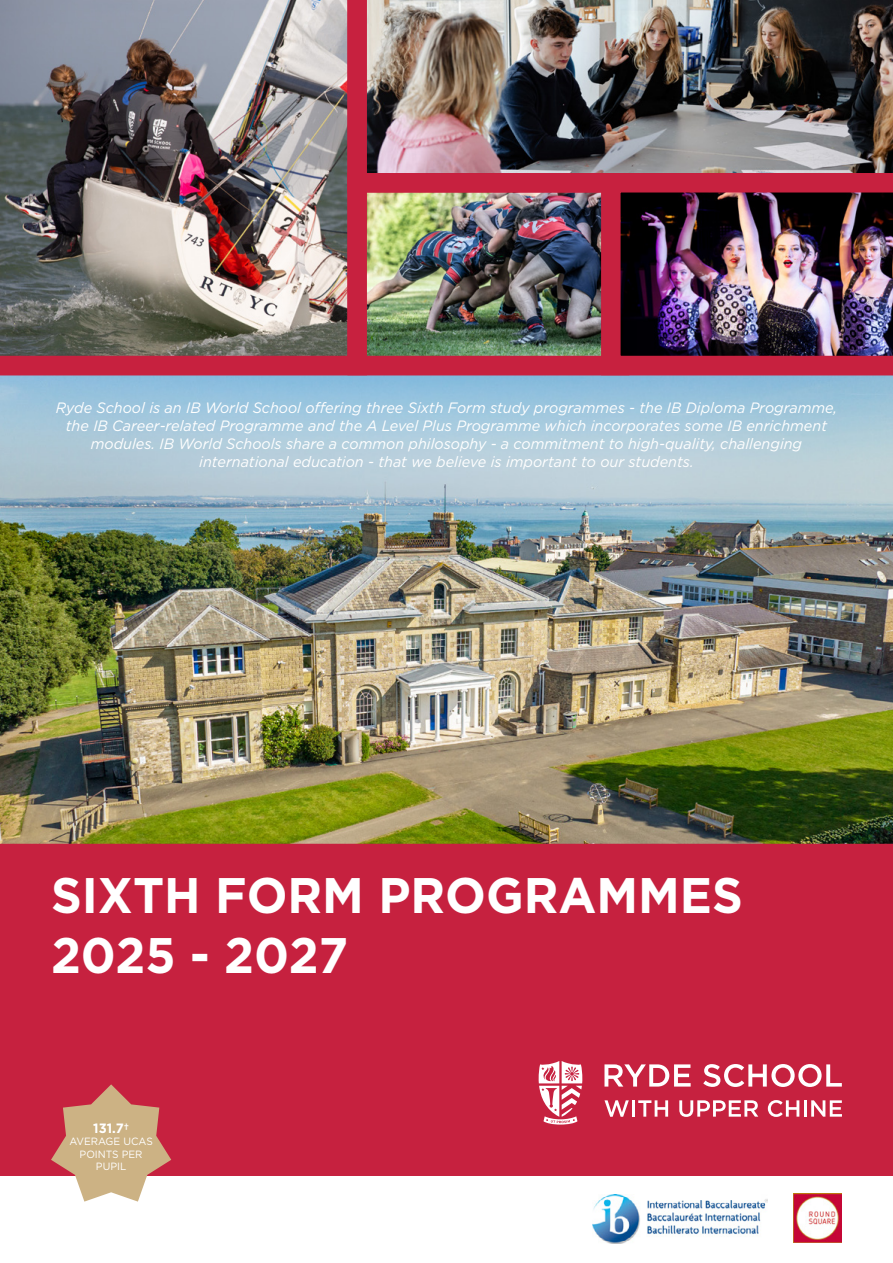
<style>
.page{position:relative;width:893px;height:1263px;background:#fff}
.page>*{position:absolute;margin:0;border:0;box-sizing:border-box;transform-origin:0 0}
.t1{font:700 49.95px/60px "Gotham";color:#fff;scale:.96 1}
.t2{font:italic 15px/18px "Gotham";color:#fff;text-align:center;scale:.96 1}
.t3{font:700 13.5px "Gotham";color:#fff;scale:.96 1}
.t4{font:10.5px/12.6px "Gotham";color:#fff;text-align:center;scale:.96 1}
</style>
<div class="page">
<img style="left:0;top:375px;width:893px;height:471px">
<div style="left:0;top:846px;width:893px;height:330px;background:#c6213f"></div>
<svg style="left:604px;top:1064px;width:87px;height:22px"></svg>
<svg style="left:703px;top:1064px;width:139px;height:23px"></svg>
<svg style="left:604px;top:1100px;width:25px;height:17px"></svg>
<hr style="left:632px;top:1100px;width:3px;height:17px;background:#fff">
<svg style="left:638px;top:1100px;width:30px;height:17px"></svg>
<svg style="left:679px;top:1100px;width:79px;height:17px"></svg>
<svg style="left:768px;top:1100px;width:31px;height:17px"></svg>
<hr style="left:804px;top:1100px;width:3px;height:17px;background:#fff">
<svg style="left:811px;top:1100px;width:31px;height:17px"></svg>
<svg style="left:538px;top:1061px;width:45px;height:63px"></svg>
<img style="left:0;top:0;width:377px;height:385px">
<img style="left:368px;top:202px;width:233px;height:152px">
<div style="left:347px;top:173px;width:282px;height:202px;border:20px solid #c7213f"></div>
<img style="left:338px;top:0;width:555px;height:202px">
<img style="left:601px;top:173px;width:292px;height:202px">
<img style="left:593px;top:1195px;width:174px;height:48px">
<img style="left:793px;top:1194px;width:49px;height:48px">
<svg style="left:51px;top:1084px;width:120px;height:117px"></svg>
<p class="t2" style="left:56px;top:399px;width:815px">Ryde School is an IB World School offering three Sixth Form study programmes - the IB Diploma Programme, the IB Career-related Programme and the A Level Plus Programme which incorporates some IB enrichment modules. IB World Schools share a common philosophy - a commitment to high-quality, challenging international education - that we believe is important to our students.</p>
<h1 class="t1" style="left:51px;top:865px;width:722px">SIXTH FORM PROGRAMMES<br>2025 - 2027</h1>
<p class="t3" style="left:93px;top:1119px;width:39px">131.7†</p>
<p class="t4" style="left:69px;top:1135px;width:88px">AVERAGE UCAS<br>POINTS PER<br>PUPIL</p>
</div>
